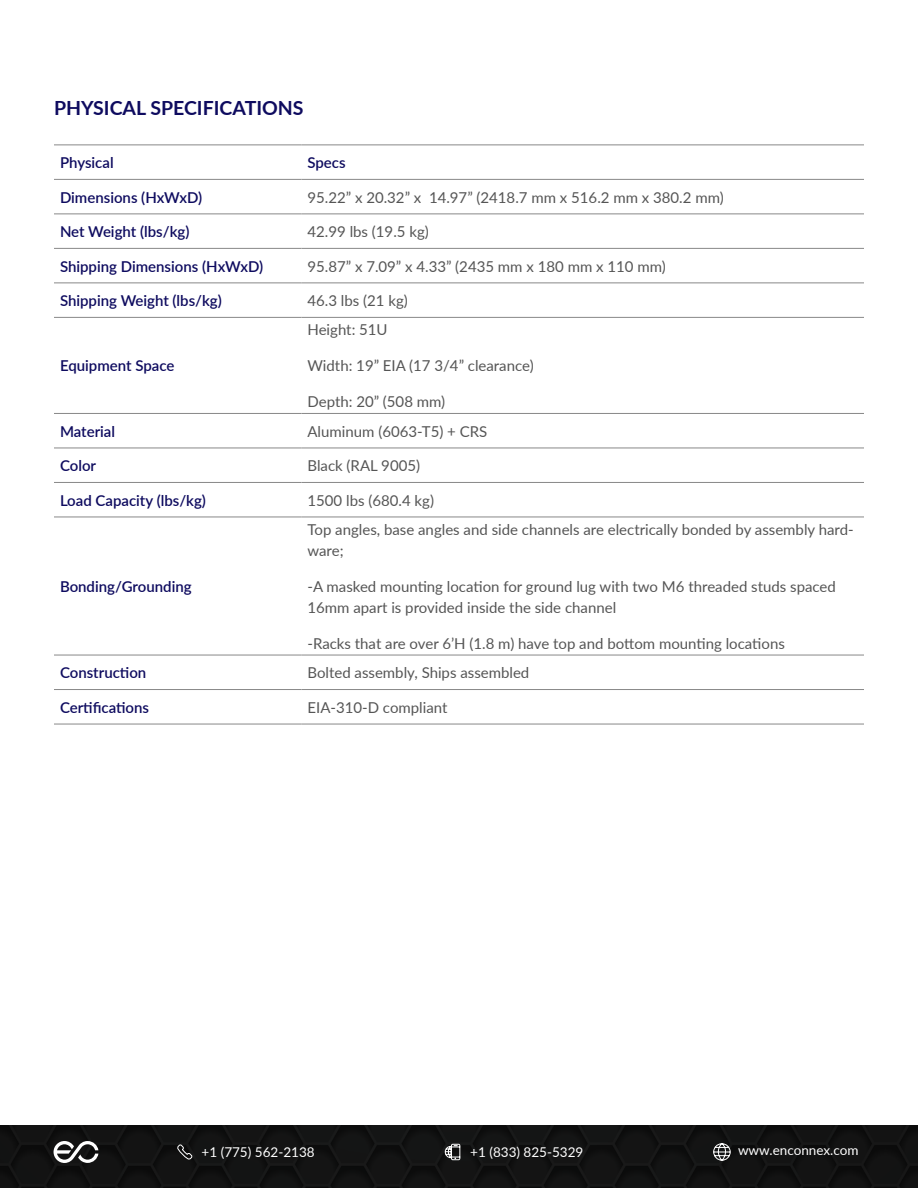
<style>
.page{position:relative;width:918px;height:1188px;background:#fff}
.page>*{position:absolute;margin:0;border:0;box-sizing:border-box;transform-origin:0 0}
.t1{font:700 19.5px "Lato";color:#0e0b5f}
.t2{font:15px/21px "Lato";color:#555}
.t3{font:600 15px "Lato";color:#0e0b5f}
.t4{font:13.5px "Lato";color:#fff}
</style>
<div class="page">
<div style="left:0;top:1125px;width:918px;height:63px;background:#131313"></div>
<svg style="left:176px;top:1144px;width:17px;height:17px"></svg>
<svg style="left:54px;top:1141px;width:44px;height:22px"></svg>
<svg style="left:444px;top:1143px;width:17px;height:18px"></svg>
<svg style="left:713px;top:1142px;width:18px;height:19px"></svg>
<hr style="left:54px;top:145px;width:248px;height:1px;background:#888">
<hr style="left:302px;top:145px;width:562px;height:1px;background:#888">
<hr style="left:54px;top:179px;width:248px;height:1px;background:#888">
<hr style="left:302px;top:179px;width:562px;height:1px;background:#888">
<hr style="left:54px;top:214px;width:248px;height:1px;background:#888">
<hr style="left:302px;top:214px;width:562px;height:1px;background:#888">
<hr style="left:54px;top:248px;width:248px;height:1px;background:#888">
<hr style="left:302px;top:248px;width:562px;height:1px;background:#888">
<hr style="left:54px;top:283px;width:248px;height:1px;background:#888">
<hr style="left:302px;top:283px;width:562px;height:1px;background:#888">
<hr style="left:54px;top:317px;width:248px;height:1px;background:#888">
<hr style="left:302px;top:317px;width:562px;height:1px;background:#888">
<hr style="left:54px;top:413px;width:248px;height:1px;background:#888">
<hr style="left:302px;top:413px;width:562px;height:1px;background:#888">
<hr style="left:54px;top:448px;width:248px;height:1px;background:#888">
<hr style="left:302px;top:448px;width:562px;height:1px;background:#888">
<hr style="left:54px;top:482px;width:248px;height:1px;background:#888">
<hr style="left:302px;top:482px;width:562px;height:1px;background:#888">
<hr style="left:54px;top:517px;width:248px;height:1px;background:#888">
<hr style="left:302px;top:517px;width:562px;height:1px;background:#888">
<hr style="left:54px;top:655px;width:248px;height:1px;background:#888">
<hr style="left:302px;top:655px;width:562px;height:1px;background:#888">
<hr style="left:54px;top:689px;width:248px;height:1px;background:#888">
<hr style="left:302px;top:689px;width:562px;height:1px;background:#888">
<hr style="left:54px;top:724px;width:248px;height:1px;background:#888">
<hr style="left:302px;top:724px;width:562px;height:1px;background:#888">
<h1 class="t1" style="left:54px;top:93px;width:251px">PHYSICAL SPECIFICATIONS</h1>
<p class="t3" style="left:60px;top:152px;width:55px">Physical</p>
<p class="t3" style="left:308px;top:152px;width:40px">Specs</p>
<p class="t3" style="left:60px;top:186px;width:144px">Dimensions (HxWxD)</p>
<p class="t2" style="left:308px;top:186px;width:418px">95.22” x 20.32” x 14.97” (2418.7 mm x 516.2 mm x 380.2 mm)</p>
<p class="t3" style="left:60px;top:221px;width:131px">Net Weight (lbs/kg)</p>
<p class="t2" style="left:308px;top:221px;width:123px">42.99 lbs (19.5 kg)</p>
<p class="t3" style="left:60px;top:255px;width:205px">Shipping Dimensions (HxWxD)</p>
<p class="t2" style="left:308px;top:255px;width:360px">95.87” x 7.09” x 4.33” (2435 mm x 180 mm x 110 mm)</p>
<p class="t3" style="left:60px;top:290px;width:163px">Shipping Weight (lbs/kg)</p>
<p class="t2" style="left:308px;top:290px;width:102px">46.3 lbs (21 kg)</p>
<p class="t3" style="left:60px;top:355px;width:116px">Equipment Space</p>
<p class="t2" style="left:308px;top:319px;width:82px">Height: 51U</p>
<p class="t2" style="left:308px;top:355px;width:228px">Width: 19” EIA (17 3/4” clearance)</p>
<p class="t2" style="left:308px;top:391px;width:139px">Depth: 20” (508 mm)</p>
<p class="t3" style="left:60px;top:420px;width:57px">Material</p>
<p class="t2" style="left:308px;top:420px;width:181px">Aluminum (6063-T5) + CRS</p>
<p class="t3" style="left:60px;top:455px;width:38px">Color</p>
<p class="t2" style="left:308px;top:455px;width:114px">Black (RAL 9005)</p>
<p class="t3" style="left:60px;top:489px;width:148px">Load Capacity (lbs/kg)</p>
<p class="t2" style="left:308px;top:489px;width:128px">1500 lbs (680.4 kg)</p>
<p class="t3" style="left:60px;top:576px;width:133px">Bonding/Grounding</p>
<p class="t2" style="left:308px;top:518px;width:548px">Top angles, base angles and side channels are electrically bonded by assembly hard&shy;ware;</p>
<p class="t2" style="left:308px;top:575px;width:530px">-A masked mounting location for ground lug with two M6 threaded studs spaced<br>16mm apart is provided inside the side channel</p>
<p class="t2" style="left:308px;top:632px;width:479px">-Racks that are over 6’H (1.8 m) have top and bottom mounting locations</p>
<p class="t3" style="left:60px;top:662px;width:88px">Construction</p>
<p class="t2" style="left:308px;top:662px;width:223px">Bolted assembly, Ships assembled</p>
<p class="t3" style="left:60px;top:696px;width:91px">Certifications</p>
<p class="t2" style="left:308px;top:696px;width:142px">EIA-310-D compliant</p>
<p class="t4" style="left:202px;top:1142px;width:115px">+1 (775) 562-2138</p>
<p class="t4" style="left:470px;top:1142px;width:115px">+1 (833) 825-5329</p>
<p class="t4" style="left:738px;top:1141px;width:122px">www.enconnex.com</p>
</div>
